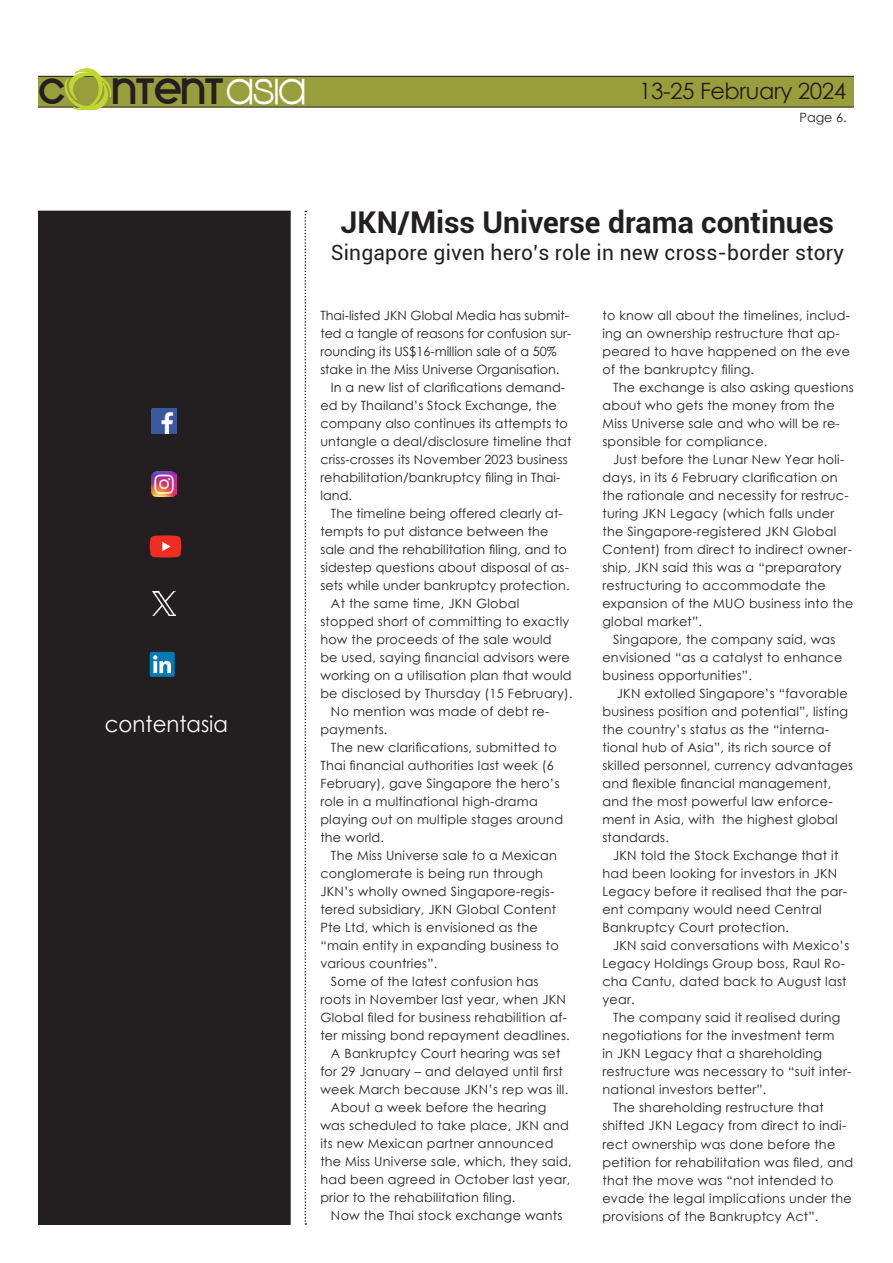
<style>
.page{position:relative;width:893px;height:1263px;background:#fff}
.page>*{position:absolute;margin:0;border:0;box-sizing:border-box;transform-origin:0 0}
.t1{font:41.1px "Kravitz Extra Thermal";letter-spacing:-.02em;color:#231f20}
.t2{font:700 30px "Roboto";color:#231f20}
.t3{font:22.5px "Century Gothic";letter-spacing:-.02em;color:#231f20}
.t4{font:22.35px "Century Gothic";color:#fff;scale:.95 1}
.t5{font:21px "Roboto";letter-spacing:.01em;color:#231f20}
.t6{font:12.75px/18px "Century Gothic";letter-spacing:.02em;color:#231f20}
.t7{font:12.75px "Century Gothic";color:#231f20}
.s1{font-family:"Kravitz Thermal";font-size:44.25px;color:#fff}
</style>
<div class="page">
<div style="left:32px;top:76px;width:831px;height:31px;background:#989e3c"></div>
<div style="left:31px;top:76px;width:832px;height:31px;border:1px solid #231f20"></div>
<div style="left:854px;top:70px;width:14px;height:41px;background:#fff"></div>
<div style="left:24px;top:70px;width:14px;height:41px;background:#fff"></div>
<svg style="left:62px;top:68px;width:50px;height:43px"></svg>
<svg style="left:304px;top:211px;width:2px;height:1014px"></svg>
<div style="left:39px;top:211px;width:251px;height:1013px;background:#231f20"></div>
<div style="left:150px;top:652px;width:25px;height:25px;background:#007bb6;border-radius:2px"></div>
<svg style="left:153px;top:655px;width:22px;height:18px"></svg>
<img style="left:151px;top:408px;width:26px;height:25px">
<img style="left:151px;top:471px;width:26px;height:25px">
<svg style="left:150px;top:535px;width:31px;height:22px"></svg>
<img style="left:152px;top:591px;width:24px;height:24px">
<h1 class="t1" style="left:38px;top:65px;width:268px">C NTENT<span class="s1">ASIA</span></h1>
<h3 class="t3" style="left:639px;top:77px;width:209px">13-25 February 2024</h3>
<p class="t6" style="left:799px;top:108px;width:49px">Page 6.</p>
<h3 class="t4" style="left:105px;top:710px;width:131px">contentasia</h3>
<h2 class="t2" style="left:341px;top:201px;width:495px">JKN/Miss Universe drama continues</h2>
<h3 class="t5" style="left:331px;top:238px;width:515px">Singapore given hero’s role in new cross-border story</h3>
<p class="t7" style="left:320px;top:308px;width:250px">Thai-listed JKN Global Media has submit-</p>
<p class="t7" style="left:320px;top:326px;width:252px">ted a tangle of reasons for confusion sur-</p>
<p class="t7" style="left:320px;top:344px;width:238px">rounding its US$16-million sale of a 50%</p>
<p class="t7" style="left:320px;top:362px;width:241px">stake in the Miss Universe Organisation.</p>
<p class="t6" style="left:331px;top:378px;width:236px">In a new list of clarifications demand-</p>
<p class="t6" style="left:320px;top:396px;width:238px">ed by Thailand’s Stock Exchange, the</p>
<p class="t6" style="left:320px;top:414px;width:249px">company also continues its attempts to</p>
<p class="t6" style="left:320px;top:432px;width:253px">untangle a deal/disclosure timeline that</p>
<p class="t6" style="left:320px;top:450px;width:249px">criss-crosses its November 2023 business</p>
<p class="t6" style="left:320px;top:468px;width:242px">rehabilitation/bankruptcy filing in Thai-</p>
<p class="t6" style="left:320px;top:486px;width:33px">land.</p>
<p class="t6" style="left:331px;top:504px;width:233px">The timeline being offered clearly at-</p>
<p class="t6" style="left:320px;top:522px;width:230px">tempts to put distance between the</p>
<p class="t6" style="left:320px;top:540px;width:248px">sale and the rehabilitation filing, and to</p>
<p class="t6" style="left:320px;top:558px;width:250px">sidestep questions about disposal of as-</p>
<p class="t6" style="left:320px;top:576px;width:251px">sets while under bankruptcy protection.</p>
<p class="t6" style="left:331px;top:594px;width:190px">At the same time, JKN Global</p>
<p class="t6" style="left:320px;top:612px;width:251px">stopped short of committing to exactly</p>
<p class="t6" style="left:320px;top:630px;width:233px">how the proceeds of the sale would</p>
<p class="t6" style="left:320px;top:648px;width:251px">be used, saying financial advisors were</p>
<p class="t6" style="left:320px;top:666px;width:253px">working on a utilisation plan that would</p>
<p class="t6" style="left:320px;top:684px;width:254px">be disclosed by Thursday (15 February).</p>
<p class="t6" style="left:331px;top:702px;width:220px">No mention was made of debt re-</p>
<p class="t6" style="left:320px;top:720px;width:69px">payments.</p>
<p class="t6" style="left:331px;top:738px;width:227px">The new clarifications, submitted to</p>
<p class="t6" style="left:320px;top:756px;width:235px">Thai financial authorities last week (6</p>
<p class="t6" style="left:320px;top:774px;width:241px">February), gave Singapore the hero’s</p>
<p class="t6" style="left:320px;top:792px;width:219px">role in a multinational high-drama</p>
<p class="t6" style="left:320px;top:810px;width:244px">playing out on multiple stages around</p>
<p class="t6" style="left:320px;top:828px;width:65px">the world.</p>
<p class="t6" style="left:331px;top:846px;width:227px">The Miss Universe sale to a Mexican</p>
<p class="t6" style="left:320px;top:864px;width:224px">conglomerate is being run through</p>
<p class="t6" style="left:320px;top:882px;width:236px">JKN’s wholly owned Singapore-regis-</p>
<p class="t6" style="left:320px;top:900px;width:237px">tered subsidiary, JKN Global Content</p>
<p class="t6" style="left:320px;top:918px;width:219px">Pte Ltd, which is envisioned as the</p>
<p class="t6" style="left:320px;top:936px;width:240px">“main entity in expanding business to</p>
<p class="t6" style="left:320px;top:954px;width:119px">various countries”.</p>
<p class="t6" style="left:331px;top:972px;width:209px">Some of the latest confusion has</p>
<p class="t6" style="left:320px;top:990px;width:247px">roots in November last year, when JKN</p>
<p class="t6" style="left:320px;top:1008px;width:248px">Global filed for business rehabilition af-</p>
<p class="t6" style="left:320px;top:1026px;width:251px">ter missing bond repayment deadlines.</p>
<p class="t6" style="left:331px;top:1044px;width:231px">A Bankruptcy Court hearing was set</p>
<p class="t6" style="left:320px;top:1062px;width:244px">for 29 January – and delayed until first</p>
<p class="t6" style="left:320px;top:1080px;width:249px">week March because JKN’s rep was ill.</p>
<p class="t6" style="left:331px;top:1098px;width:217px">About a week before the hearing</p>
<p class="t6" style="left:320px;top:1116px;width:250px">was scheduled to take place, JKN and</p>
<p class="t6" style="left:320px;top:1134px;width:235px">its new Mexican partner announced</p>
<p class="t6" style="left:320px;top:1152px;width:253px">the Miss Universe sale, which, they said,</p>
<p class="t6" style="left:320px;top:1170px;width:251px">had been agreed in October last year,</p>
<p class="t6" style="left:320px;top:1188px;width:197px">prior to the rehabilitation filing.</p>
<p class="t6" style="left:331px;top:1206px;width:233px">Now the Thai stock exchange wants</p>
<p class="t6" style="left:602px;top:306px;width:249px">to know all about the timelines, includ&shy;ing an ownership restructure that ap&shy;peared to have happened on the eve of the bankruptcy filing.</p>
<p class="t6" style="left:602px;top:378px;width:253px;text-indent:11px">The exchange is also asking questions about who gets the money from the Miss Universe sale and who will be re&shy;sponsible for compliance.</p>
<p class="t6" style="left:602px;top:450px;width:253px;text-indent:11px">Just before the Lunar New Year holi&shy;days, in its 6 February clarification on the rationale and necessity for restruc&shy;turing JKN Legacy (which falls under the Singapore-registered JKN Global Content) from direct to indirect owner&shy;ship, JKN said this was a “preparatory restructuring to accommodate the expansion of the MUO business into the global market”.</p>
<p class="t6" style="left:602px;top:630px;width:241px;text-indent:11px">Singapore, the company said, was envisioned “as a catalyst to enhance business opportunities”.</p>
<p class="t6" style="left:602px;top:684px;width:252px;text-indent:14px">JKN extolled Singapore’s “favorable business position and potential”, listing the country’s status as the “interna&shy;tional hub of Asia”, its rich source of skilled personnel, currency advantages and flexible financial management, and the most powerful law enforce&shy;ment in Asia, with the highest global standards.</p>
<p class="t6" style="left:602px;top:847px;width:246px;text-indent:11px">JKN told the Stock Exchange that it had been looking for investors in JKN Legacy before it realised that the par&shy;ent company would need Central Bankruptcy Court protection.</p>
<p class="t6" style="left:602px;top:937px;width:248px;text-indent:11px">JKN said conversations with Mexico’s<br>Legacy Holdings Group boss, Raul Ro&shy;cha Cantu, dated back to August last year.</p>
<p class="t6" style="left:613px;top:1009px;width:229px">The company said it realised during</p>
<p class="t6" style="left:602px;top:1027px;width:233px">negotiations for the investment term</p>
<p class="t6" style="left:602px;top:1045px;width:221px">in JKN Legacy that a shareholding</p>
<p class="t6" style="left:602px;top:1063px;width:251px">restructure was necessary to “suit inter-</p>
<p class="t6" style="left:602px;top:1081px;width:165px">national investors better”.</p>
<p class="t6" style="left:613px;top:1099px;width:212px">The shareholding restructure that</p>
<p class="t6" style="left:602px;top:1117px;width:245px">shifted JKN Legacy from direct to indi-</p>
<p class="t6" style="left:602px;top:1135px;width:234px">rect ownership was done before the</p>
<p class="t6" style="left:602px;top:1153px;width:252px">petition for rehabilitation was filed, and</p>
<p class="t6" style="left:602px;top:1171px;width:233px">that the move was “not intended to</p>
<p class="t6" style="left:602px;top:1189px;width:251px">evade the legal implications under the</p>
<p class="t6" style="left:602px;top:1207px;width:217px">provisions of the Bankruptcy Act”.</p>
</div>
